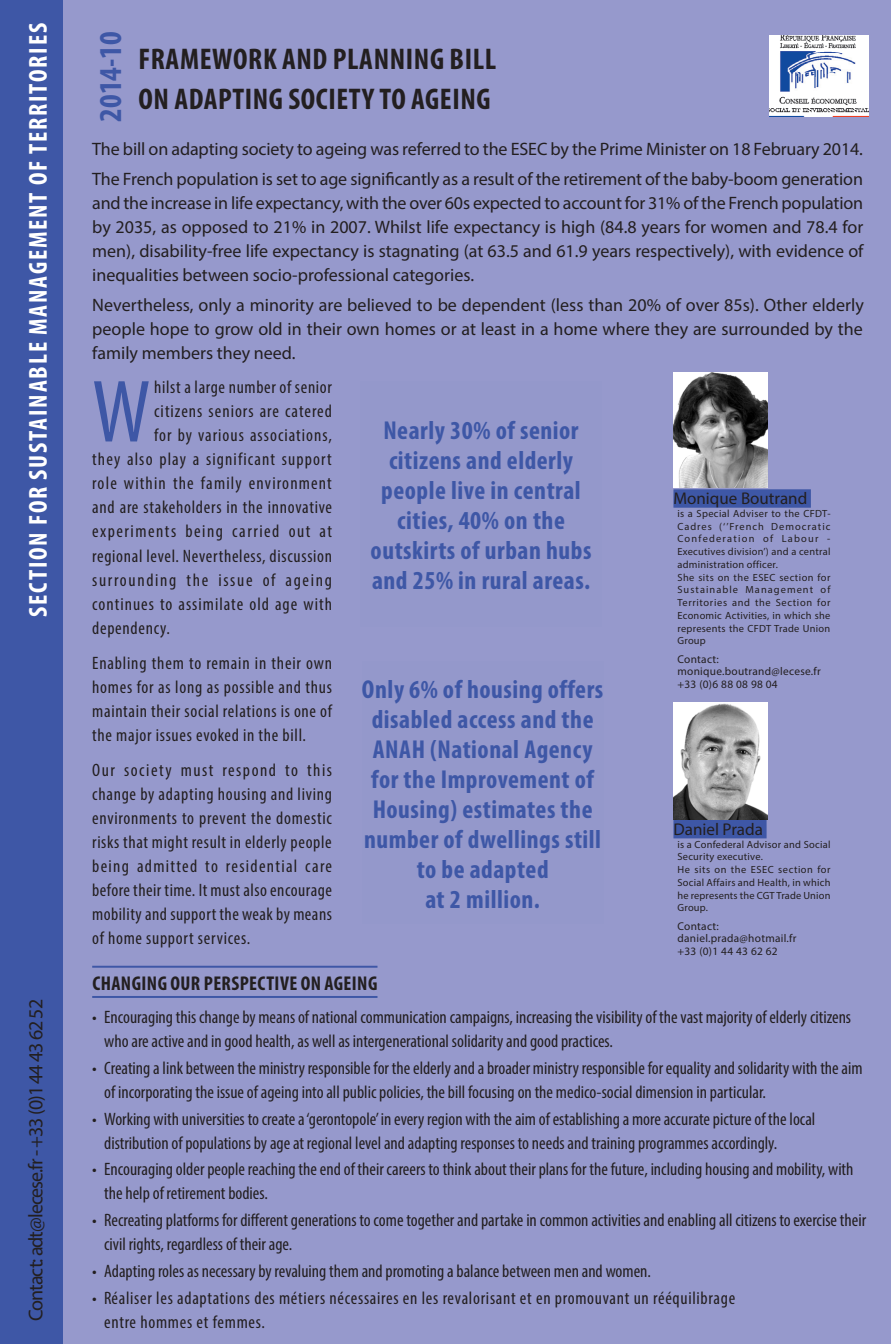
<style>
.page{position:relative;width:891px;height:1344px;background:#fff}
.page>*{position:absolute;margin:0;border:0;box-sizing:border-box;transform-origin:0 0}
.constat_alinéa_lettr{font:condensed 89.2px "Myriad Pro";color:#3e57a6}
.t1{font:700 condensed 32px "Myriad Pro";color:#3e57a6}
.Titre_sur_4_et_5_lig{font:700 condensed 30px/40px "Myriad Pro";letter-spacing:.02em;color:#231f20}
.encadré_chiffres_clé{font:700 condensed 26px/30px "Myriad Pro";letter-spacing:.02em;color:#3e57a6;text-align:center}
.denomination_section{font:700 condensed 26px "Myriad Pro";letter-spacing:.07em;color:#fff}
.contact_section_donn{font:20px "Myriad Pro";letter-spacing:-.05em;color:#231f20}
.proposition_gros_tit{font:700 condensed 20px "Myriad Pro";letter-spacing:.02em;color:#231f20}
.constat_alinéa_lettr-2{font:condensed 18px/24px "Myriad Pro";color:#231f20}
.chapô{font:18px/24px "Myriad Pro";color:#231f20;text-align:justify}
.constat_alinéa_lettr-3{font:condensed 18px/24px "Myriad Pro";letter-spacing:.04em;color:#231f20}
.constat_alinéa_lettr-4{font:condensed 18px "Myriad Pro";letter-spacing:.055em;color:#231f20}
.constat_alinéa_lettr-5{font:condensed 18px "Myriad Pro";letter-spacing:.065em;color:#231f20}
.constat_alinéa_lettr-6{font:condensed 18px "Myriad Pro";letter-spacing:.085em;color:#231f20}
.constat_alinéa_lettr-7{font:condensed 18px "Myriad Pro";letter-spacing:.095em;color:#231f20}
.constat_alinéa_lettr-8{font:condensed 18px "Myriad Pro";letter-spacing:.035em;color:#231f20}
.rapporteur{font:17px "Myriad Pro";color:#231f20}
.contact_section_donn-2{font:11.4px "Myriad Pro";letter-spacing:.025em;color:#231f20}
.contact_section_donn-3{font:10.4px/12.8px "Myriad Pro";letter-spacing:.025em;color:#231f20;text-align:justify}
</style>
<div class="page">
<div style="left:63px;top:0;width:827px;height:1344px;background:#9699cc"></div>
<img style="left:769px;top:35px;width:98px;height:82px">
<div style="left:673px;top:820px;width:93px;height:18px;background:#3e57a6"></div>
<img style="left:673px;top:703px;width:94px;height:116px">
<div style="left:0;top:0;width:63px;height:1344px;background:#3e57a6"></div>
<div style="left:673px;top:489px;width:137px;height:19px;background:#3e57a6"></div>
<img style="left:673px;top:373px;width:94px;height:114px">
<div style="left:360px;top:381px;width:241px;height:245px;background:#9498cb"></div>
<div style="left:362px;top:661px;width:241px;height:263px;background:#9498cb"></div>
<hr style="left:92px;top:965px;width:285px;height:2px;background:#3e57a6">
<hr style="left:92px;top:996px;width:285px;height:2px;background:#3e57a6">
<p class="denomination_section" style="left:22px;top:617px;width:596px;rotate:-90deg">SECTION FOR SUSTAINABLE MANAGEMENT OF TERRITORIES</p>
<p class="contact_section_donn" style="left:23px;top:1321px;width:324px;rotate:-90deg">Contact: adt@lecese.fr - +33 (0)1 44 43 62 52</p>
<p class="t1" style="left:90px;top:122px;width:92px;rotate:-90deg">2014-10</p>
<p class="Titre_sur_4_et_5_lig" style="left:138px;top:38px;width:359px">FRAMEWORK AND PLANNING BILL<br>ON ADAPTING SOCIETY TO AGEING</p>
<p class="chapô" style="left:92px;top:137px;width:772px">The bill on adapting society to ageing was referred to the ESEC by the Prime Minister on 18 February 2014.</p>
<p class="chapô" style="left:92px;top:167px;width:772px">The French population is set to age significantly as a result of the retirement of the baby-boom generation and the increase in life expectancy, with the over 60s expected to account for 31% of the French population by 2035, as opposed to 21% in 2007. Whilst life expectancy is high (84.8 years for women and 78.4 for men), disability-free life expectancy is stagnating (at 63.5 and 61.9 years respectively), with evidence of inequalities between socio-professional categories.</p>
<p class="chapô" style="left:92px;top:292px;width:772px">Nevertheless, only a minority are believed to be dependent (less than 20% of over 85s). Other elderly people hope to grow old in their own homes or at least in a home where they are surrounded by the family members they need.</p>
<p class="constat_alinéa_lettr" style="left:92px;top:358px;width:60px">W</p>
<p class="constat_alinéa_lettr-8" style="left:154px;top:377px;width:179px">hilst a large number of senior</p>
<p class="constat_alinéa_lettr-4" style="left:154px;top:401px;width:179px">citizens seniors are catered</p>
<p class="constat_alinéa_lettr-4" style="left:154px;top:425px;width:179px">for by various associations,</p>
<p class="constat_alinéa_lettr-5" style="left:92px;top:449px;width:241px">they also play a significant support</p>
<p class="constat_alinéa_lettr-5" style="left:92px;top:473px;width:241px">role within the family environment</p>
<p class="constat_alinéa_lettr-3" style="left:92px;top:495px;width:241px">and are stakeholders in the innovative</p>
<p class="constat_alinéa_lettr-6" style="left:92px;top:521px;width:241px">experiments being carried out at</p>
<p class="constat_alinéa_lettr-3" style="left:92px;top:543px;width:241px">regional level. Nevertheless, discussion</p>
<p class="constat_alinéa_lettr-7" style="left:92px;top:569px;width:241px">surrounding the issue of ageing</p>
<p class="constat_alinéa_lettr-4" style="left:92px;top:593px;width:241px">continues to assimilate old age with</p>
<p class="constat_alinéa_lettr-3" style="left:92px;top:615px;width:79px">dependency.</p>
<p class="constat_alinéa_lettr-2" style="left:92px;top:651px;width:241px;text-align:justify">Enabling them to remain in their own homes for as long as possible and thus maintain their social relations is one of the major issues evoked in the bill.</p>
<p class="constat_alinéa_lettr-2" style="left:92px;top:758px;width:241px;text-align:justify">Our society must respond to this change by adapting housing and living environments to prevent the domestic risks that might result in elderly people being admitted to residential care before their time. It must also encourage mobility and support the weak by means of home support services.</p>
<p class="encadré_chiffres_clé" style="left:370px;top:414px;width:222px">Nearly 30% of senior citizens and elderly people live in central cities, 40% on the outskirts of urban hubs and 25% in rural areas.</p>
<p class="encadré_chiffres_clé" style="left:362px;top:673px;width:243px">Only 6% of housing offers disabled access and the<br>ANAH (National Agency for the Improvement of<br>Housing) estimates the number of dwellings still to be adapted<br>at 2 million.</p>
<p class="rapporteur" style="left:673px;top:488px;width:135px">Monique Boutrand</p>
<p class="contact_section_donn-3" style="left:677px;top:507px;width:154px">is a Special Adviser to the CFDT-Cadres (‘’French Democratic Confederation of Labour - Executives division’) and a central administration officer.</p>
<p class="contact_section_donn-3" style="left:677px;top:570px;width:154px">She sits on the ESEC section for Sustainable Management of Territories and the Section for Economic Activities, in which she represents the CFDT Trade Union Group</p>
<p class="contact_section_donn-2" style="left:677px;top:652px;width:43px">Contact:</p>
<p class="contact_section_donn-2" style="left:677px;top:664px;width:145px">monique.boutrand@lecese.fr</p>
<p class="contact_section_donn-2" style="left:677px;top:677px;width:102px">+33 (0)6 88 08 98 04</p>
<p class="rapporteur" style="left:673px;top:818px;width:91px">Daniel Prada</p>
<p class="contact_section_donn-3" style="left:677px;top:837px;width:154px">is a Confederal Advisor and Social<br>Security executive.</p>
<p class="contact_section_donn-3" style="left:677px;top:863px;width:154px">He sits on the ESEC section for Social Affairs and Health, in which he represents the CGT Trade Union Group.</p>
<p class="contact_section_donn-2" style="left:677px;top:919px;width:43px">Contact:</p>
<p class="contact_section_donn-2" style="left:677px;top:931px;width:120px">daniel.prada@hotmail.fr</p>
<p class="contact_section_donn-2" style="left:677px;top:944px;width:102px">+33 (0)1 44 43 62 62</p>
<p class="proposition_gros_tit" style="left:92px;top:971px;width:286px">CHANGING OUR PERSPECTIVE ON AGEING</p>
<p class="constat_alinéa_lettr-2" style="left:104px;top:1004px;width:748px;text-indent:-12px">• Encouraging this change by means of national communication campaigns, increasing the visibility of the vast majority of elderly citizens who are active and in good health, as well as intergenerational solidarity and good practices.</p>
<p class="constat_alinéa_lettr-2" style="left:104px;top:1055px;width:759px;text-indent:-12px">• Creating a link between the ministry responsible for the elderly and a broader ministry responsible for equality and solidarity with the aim of incorporating the issue of ageing into all public policies, the bill focusing on the medico-social dimension in particular.</p>
<p class="constat_alinéa_lettr-2" style="left:104px;top:1106px;width:712px;text-indent:-12px">• Working with universities to create a ‘gerontopole’ in every region with the aim of establishing a more accurate picture of the local distribution of populations by age at regional level and adapting responses to needs and training programmes accordingly.</p>
<p class="constat_alinéa_lettr-2" style="left:104px;top:1157px;width:750px;text-indent:-12px">• Encouraging older people reaching the end of their careers to think about their plans for the future, including housing and mobility, with the help of retirement bodies.</p>
<p class="constat_alinéa_lettr-2" style="left:104px;top:1208px;width:763px;text-indent:-12px">• Recreating platforms for different generations to come together and partake in common activities and enabling all citizens to exercise their civil rights, regardless of their age.</p>
<p class="constat_alinéa_lettr-2" style="left:92px;top:1259px;width:560px">• Adapting roles as necessary by revaluing them and promoting a balance between men and women.</p>
<p class="constat_alinéa_lettr-3" style="left:104px;top:1285px;width:632px;text-indent:-12px">• Réaliser les adaptations des métiers nécessaires en les revalorisant et en promouvant un rééquilibrage entre hommes et femmes.</p>
</div>
